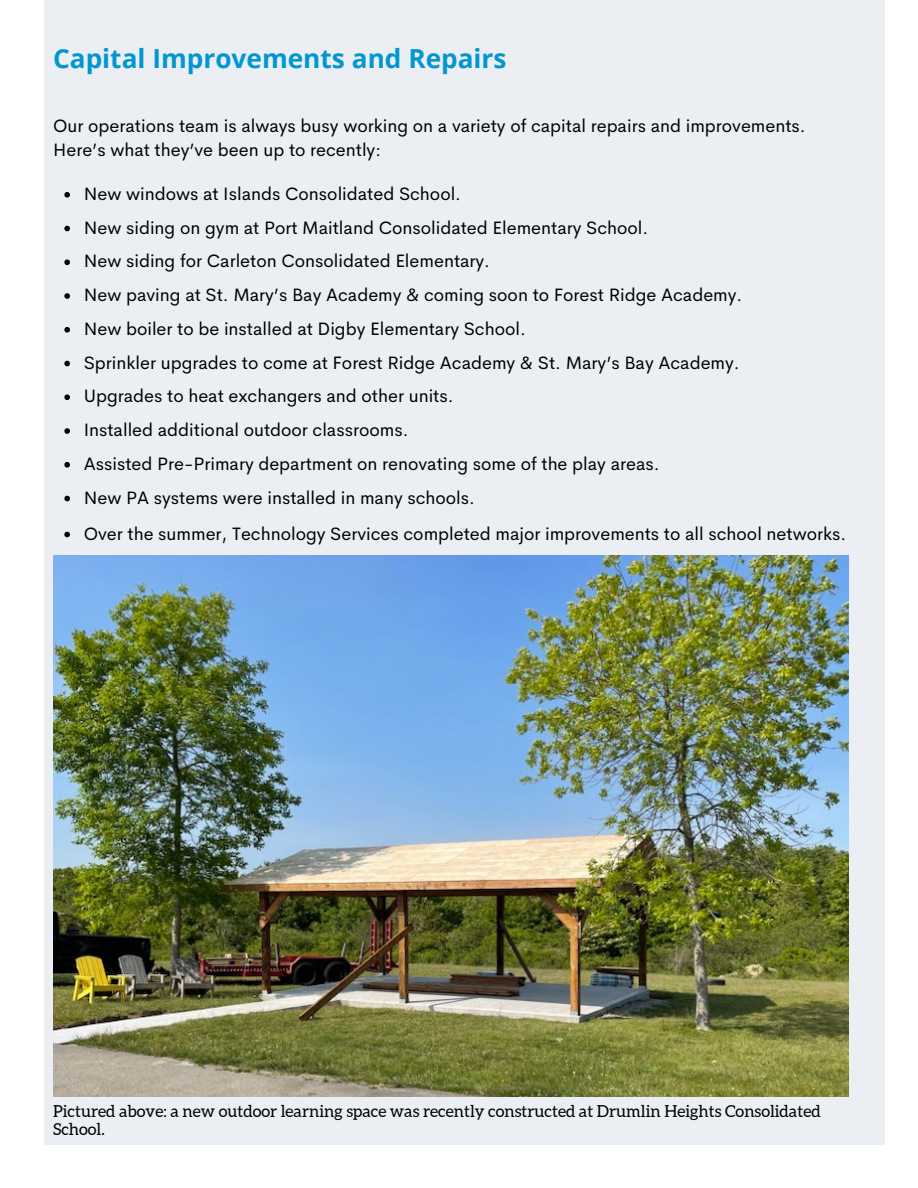
<style>
.page{position:relative;width:918px;height:1188px;background:#fff}
.page>*{position:absolute;margin:0;border:0;box-sizing:border-box;transform-origin:0 0}
.t1{font:700 26.25px "Open Sans";color:#0097d0}
.t2{font:18px "Cerebri Sans";color:#000}
.t3{font:16.5px/18px "Aleo";color:#000}
</style>
<div class="page">
<div style="left:44px;top:0;width:841px;height:1144px;background:#ebeff4"></div>
<img style="left:53px;top:555px;width:795px;height:541px">
<svg style="left:64px;top:192px;width:6px;height:6px"></svg>
<svg style="left:64px;top:226px;width:6px;height:5px"></svg>
<svg style="left:64px;top:259px;width:6px;height:6px"></svg>
<svg style="left:64px;top:293px;width:6px;height:6px"></svg>
<svg style="left:64px;top:327px;width:6px;height:6px"></svg>
<svg style="left:64px;top:361px;width:6px;height:5px"></svg>
<svg style="left:64px;top:394px;width:6px;height:6px"></svg>
<svg style="left:64px;top:428px;width:6px;height:6px"></svg>
<svg style="left:64px;top:462px;width:6px;height:6px"></svg>
<svg style="left:64px;top:496px;width:6px;height:5px"></svg>
<svg style="left:64px;top:532px;width:6px;height:5px"></svg>
<p class="t1" style="left:53px;top:40px;width:455px">Capital Improvements and Repairs</p>
<p class="t2" style="left:53px;top:114px;width:754px">Our operations team is always busy working on a variety of capital repairs and improvements.</p>
<p class="t2" style="left:53px;top:138px;width:329px">Here’s what they’ve been up to recently:</p>
<p class="t2" style="left:84px;top:182px;width:379px">New windows at Islands Consolidated School.</p>
<p class="t2" style="left:84px;top:216px;width:566px">New siding on gym at Port Maitland Consolidated Elementary School.</p>
<p class="t2" style="left:84px;top:249px;width:408px">New siding for Carleton Consolidated Elementary.</p>
<p class="t2" style="left:84px;top:283px;width:660px">New paving at St. Mary’s Bay Academy &amp; coming soon to Forest Ridge Academy.</p>
<p class="t2" style="left:84px;top:317px;width:444px">New boiler to be installed at Digby Elementary School.</p>
<p class="t2" style="left:84px;top:351px;width:657px">Sprinkler upgrades to come at Forest Ridge Academy &amp; St. Mary’s Bay Academy.</p>
<p class="t2" style="left:84px;top:384px;width:371px">Upgrades to heat exchangers and other units.</p>
<p class="t2" style="left:84px;top:418px;width:326px">Installed additional outdoor classrooms.</p>
<p class="t2" style="left:84px;top:452px;width:577px">Assisted Pre-Primary department on renovating some of the play areas.</p>
<p class="t2" style="left:84px;top:486px;width:393px">New PA systems were installed in many schools.</p>
<p class="t2" style="left:84px;top:522px;width:764px">Over the summer, Technology Services completed major improvements to all school networks.</p>
<p class="t3" style="left:53px;top:1102px;width:769px">Pictured above: a new outdoor learning space was recently constructed at Drumlin Heights Consolidated<br>School.</p>
</div>
